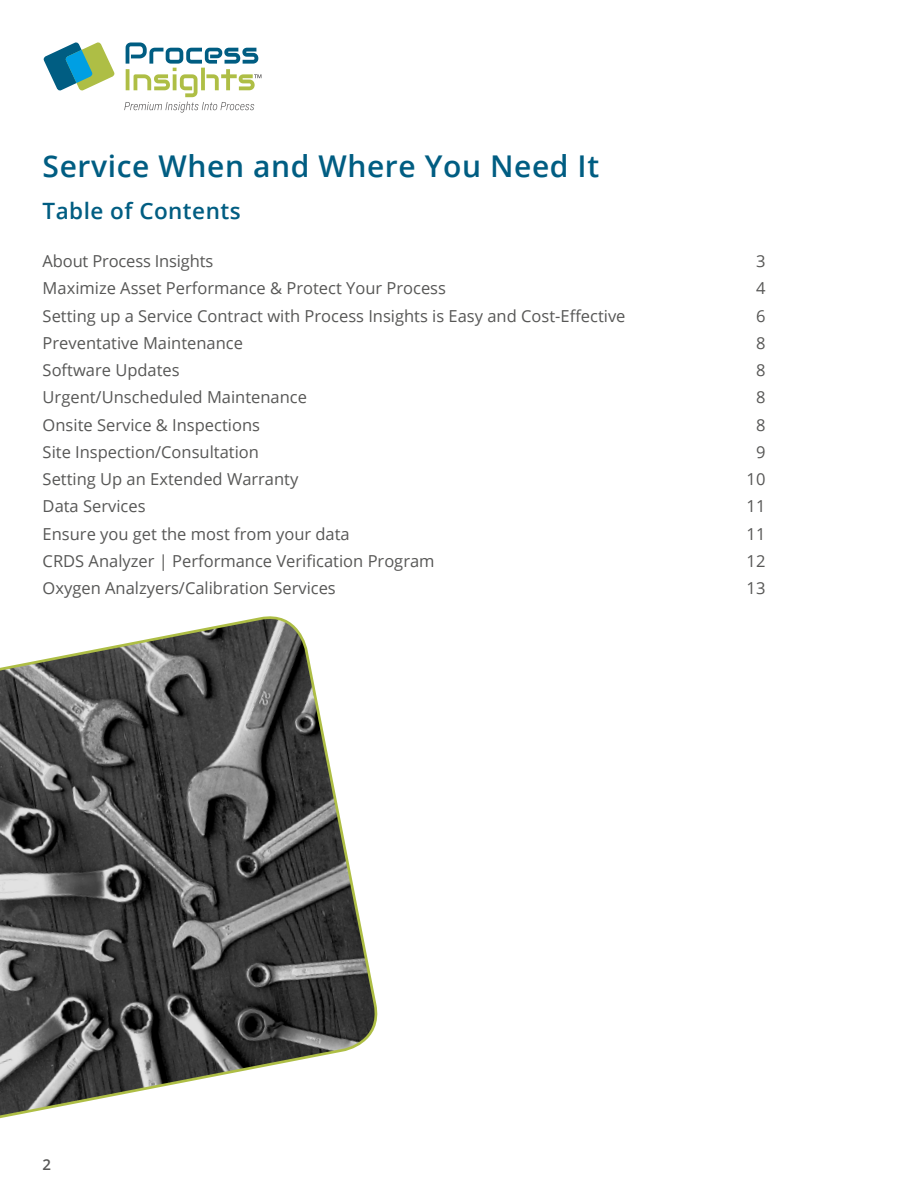
<style>
.page{position:relative;width:918px;height:1188px;background:#fff}
.page>*{position:absolute;margin:0;border:0;box-sizing:border-box;transform-origin:0 0}
.t1{font:600 30px "Open Sans";letter-spacing:.02em;color:#005d82}
.t2{font:600 22.5px "Open Sans";letter-spacing:.02em;color:#005d82}
.t3{font:16.5px "Open Sans";color:#575756}
.t4{font:600 15px "Open Sans";color:#575756}
</style>
<div class="page">
<svg style="left:0;top:616px;width:378px;height:503px"></svg>
<svg style="left:43px;top:42px;width:72px;height:49px"></svg>
<svg style="left:124px;top:42px;width:137px;height:71px"></svg>
<h1 class="t1" style="left:43px;top:146px;width:558px">Service When and Where You Need It</h1>
<h2 class="t2" style="left:43px;top:196px;width:200px">Table of Contents</h2>
<p class="t3" style="left:43px;top:250px;width:172px">About Process Insights</p>
<p class="t3" style="left:756px;top:250px;width:11px">3</p>
<p class="t3" style="left:43px;top:277px;width:405px">Maximize Asset Performance &amp; Protect Your Process</p>
<p class="t3" style="left:756px;top:277px;width:11px">4</p>
<p class="t3" style="left:43px;top:304px;width:584px">Setting up a Service Contract with Process Insights is Easy and Cost-Effective</p>
<p class="t3" style="left:756px;top:304px;width:11px">6</p>
<p class="t3" style="left:43px;top:331px;width:202px">Preventative Maintenance</p>
<p class="t3" style="left:756px;top:331px;width:11px">8</p>
<p class="t3" style="left:43px;top:359px;width:139px">Software Updates</p>
<p class="t3" style="left:756px;top:359px;width:11px">8</p>
<p class="t3" style="left:43px;top:386px;width:266px">Urgent/Unscheduled Maintenance</p>
<p class="t3" style="left:756px;top:386px;width:11px">8</p>
<p class="t3" style="left:43px;top:413px;width:219px">Onsite Service &amp; Inspections</p>
<p class="t3" style="left:756px;top:413px;width:11px">8</p>
<p class="t3" style="left:43px;top:441px;width:218px">Site Inspection/Consultation</p>
<p class="t3" style="left:756px;top:441px;width:11px">9</p>
<p class="t3" style="left:43px;top:468px;width:257px">Setting Up an Extended Warranty</p>
<p class="t3" style="left:747px;top:468px;width:20px">10</p>
<p class="t3" style="left:43px;top:495px;width:104px">Data Services</p>
<p class="t3" style="left:747px;top:495px;width:20px">11</p>
<p class="t3" style="left:43px;top:522px;width:309px">Ensure you get the most from your data</p>
<p class="t3" style="left:747px;top:522px;width:20px">11</p>
<p class="t3" style="left:43px;top:550px;width:393px">CRDS Analyzer | Performance Verification Program</p>
<p class="t3" style="left:747px;top:550px;width:20px">12</p>
<p class="t3" style="left:43px;top:577px;width:295px">Oxygen Analzyers/Calibration Services</p>
<p class="t3" style="left:747px;top:577px;width:20px">13</p>
<p class="t4" style="left:43px;top:1155px;width:10px">2</p>
</div>
